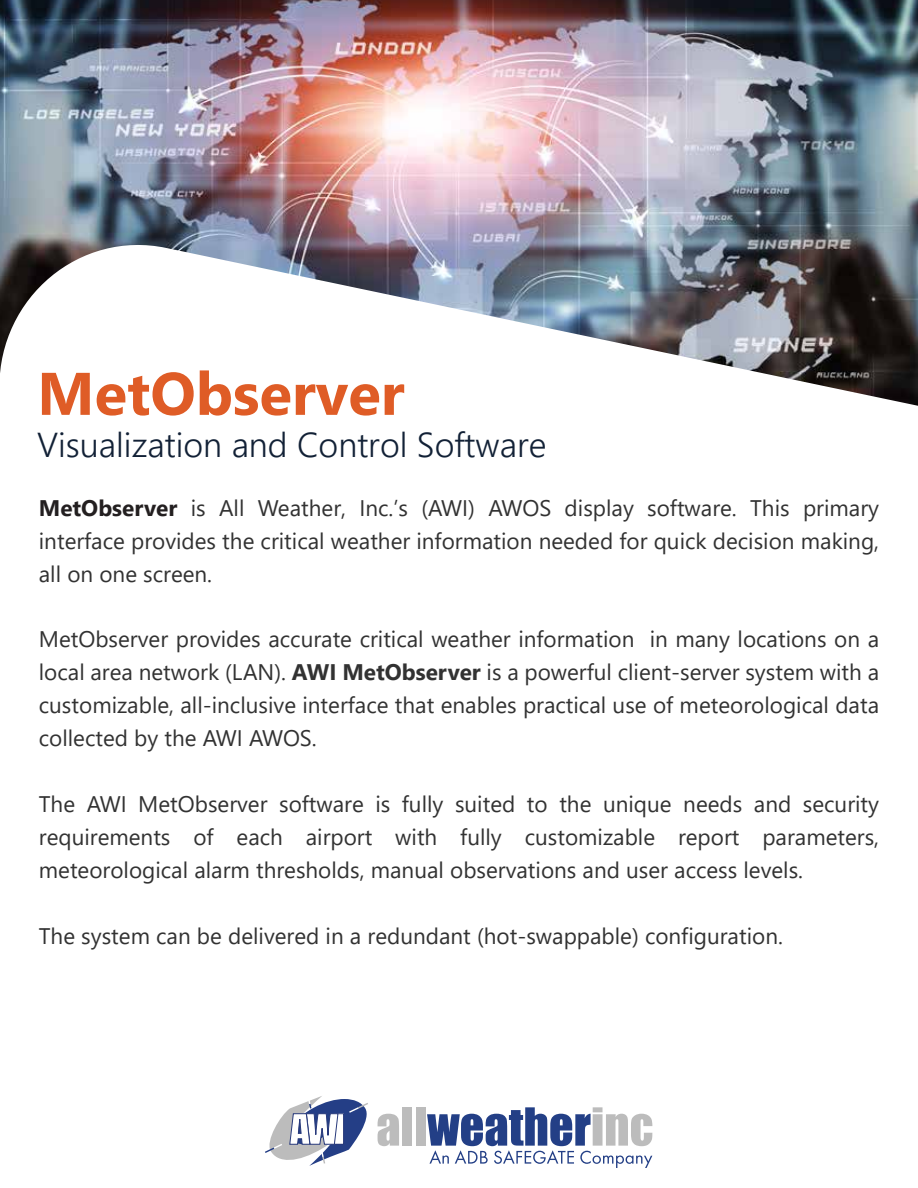
<style>
.page{position:relative;width:918px;height:1188px;background:#fff}
.page>*{position:absolute;margin:0;border:0;box-sizing:border-box;transform-origin:0 0}
.t1{font:700 60px "Segoe UI";color:#df5c26}
.t2{font:300 34.5px "Segoe UI";color:#122136}
.t3{font:22.5px/33px "Segoe UI";color:#323232;text-align:justify}
.s1{font-weight:700;color:#231f20}
.s2{font-weight:700}
</style>
<div class="page">
<img style="left:0;top:0;width:918px;height:230px">
<img style="left:0;top:230px;width:918px;height:176px">
<svg style="left:378px;top:1114px;width:21px;height:32px"></svg>
<div style="left:402px;top:1107px;width:10px;height:39px;background:#bcbcbc"></div>
<div style="left:416px;top:1107px;width:9px;height:39px;background:#bcbcbc"></div>
<svg style="left:265px;top:1096px;width:103px;height:70px"></svg>
<svg style="left:427px;top:1107px;width:225px;height:61px"></svg>
<h1 class="t1" style="left:37px;top:337px;width:369px">MetObserver</h1>
<h2 class="t2" style="left:37px;top:412px;width:511px">Visualization and Control Software</h2>
<p class="t3" style="left:39px;top:489px;width:842px"><span class="s1">MetObserver</span> is All Weather, Inc.’s (AWI) AWOS display software. This primary interface provides the critical weather information needed for quick decision making, all on one screen.</p>
<p class="t3" style="left:39px;top:621px;width:842px">MetObserver provides accurate critical weather information in many locations on a local area network (LAN). <span class="s2">AWI MetObserver</span> is a powerful client-server system with a customizable, all-inclusive interface that enables practical use of meteorological data collected by the AWI AWOS.</p>
<p class="t3" style="left:39px;top:786px;width:842px">The AWI MetObserver software is fully suited to the unique needs and security requirements of each airport with fully customizable report parameters, meteorological alarm thresholds, manual observations and user access levels.</p>
<p class="t3" style="left:39px;top:917px;width:746px">The system can be delivered in a redundant (hot-swappable) configuration.</p>
</div>
